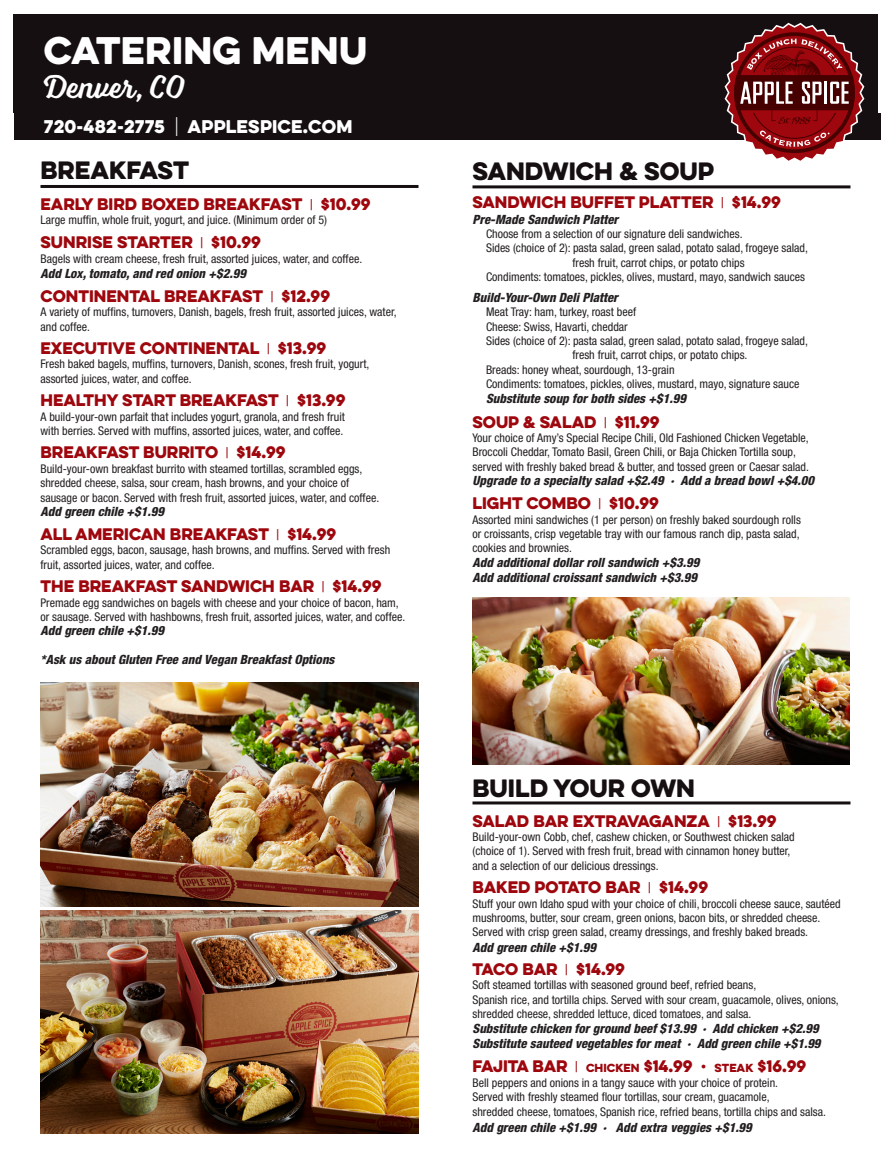
<style>
.page{position:relative;width:891px;height:1161px;background:#fff}
.page>*{position:absolute;margin:0;border:0;box-sizing:border-box;transform-origin:0 0}
.Section_Headers{font:34.5px "Eveleth Clean";letter-spacing:.01em;color:#fff}
.Section_Headers-2{font:33px "Voltage";color:#fff}
.Sandwiches___Wraps{font:22.5px "Eveleth Clean";color:#160f11}
.t1{font:16.5px "Eveleth Clean";letter-spacing:.01em;color:#fff}
.t2{font:15px "Eveleth Clean";color:#9d070d}
.Sides-AddOns{font:italic 800 condensed 12.75px "Helvetica Neue LT Std";color:#231f20}
.Copy{font:italic 800 condensed 12.75px "Helvetica Neue LT Std";color:#231f20}
.Copy-2{font:condensed 12px/14.4px "Helvetica Neue LT Std";color:#231f20}
.s1{font-weight:100}
.s2{font-family:"Helvetica Neue LT Std";font-stretch:condensed}
.s3{font-size:10.5px}
</style>
<div class="page">
<hr style="left:40px;top:185px;width:378px;height:3px;background:#160f11">
<hr style="left:472px;top:185px;width:378px;height:3px;background:#160f11">
<hr style="left:472px;top:801px;width:378px;height:3px;background:#160f11">
<div style="left:14px;top:14px;width:864px;height:98px;background:#160f11"></div>
<div style="left:14px;top:114px;width:866px;height:26px;background:#160f11"></div>
<svg style="left:725px;top:23px;width:139px;height:138px"></svg>
<img style="left:40px;top:682px;width:378px;height:224px">
<img style="left:40px;top:910px;width:378px;height:224px">
<img style="left:472px;top:598px;width:378px;height:166px">
<p class="Section_Headers" style="left:44px;top:24px;width:325px">CATERING MENU</p>
<p class="Section_Headers-2" style="left:44px;top:68px;width:143px">Denver, CO</p>
<p class="t1" style="left:44px;top:113px;width:310px">720-482-2775 <span class="s1">|</span> APPLESPICE.COM</p>
<p class="Sandwiches___Wraps" style="left:40px;top:152px;width:150px">BREAKFAST</p>
<p class="t2" style="left:40px;top:193px;width:332px">EARLY BIRD BOXED BREAKFAST <span class="s2">|</span> $10.99</p>
<p class="Copy-2" style="left:40px;top:213px;width:288px">Large muffin, whole fruit, yogurt, and juice. (Minimum order of 5)</p>
<p class="t2" style="left:40px;top:230px;width:222px">SUNRISE STARTER <span class="s2">|</span> $10.99</p>
<p class="Copy-2" style="left:40px;top:252px;width:323px">Bagels with cream cheese, fresh fruit, assorted juices, water, and coffee.</p>
<p class="Copy" style="left:40px;top:266px;width:207px">Add Lox, tomato, and red onion +$2.99</p>
<p class="t2" style="left:40px;top:284px;width:291px">CONTINENTAL BREAKFAST <span class="s2">|</span> $12.99</p>
<p class="Copy-2" style="left:40px;top:305px;width:358px">A variety of muffins, turnovers, Danish, bagels, fresh fruit, assorted juices, water, and coffee.</p>
<p class="t2" style="left:40px;top:337px;width:287px">EXECUTIVE CONTINENTAL <span class="s2">|</span> $13.99</p>
<p class="Copy-2" style="left:40px;top:357px;width:330px">Fresh baked bagels, muffins, turnovers, Danish, scones, fresh fruit, yogurt, assorted juices, water, and coffee.</p>
<p class="t2" style="left:40px;top:389px;width:306px">HEALTHY START BREAKFAST <span class="s2">|</span> $13.99</p>
<p class="Copy-2" style="left:40px;top:409px;width:306px">A build-your-own parfait that includes yogurt, granola, and fresh fruit with berries. Served with muffins, assorted juices, water, and coffee.</p>
<p class="t2" style="left:40px;top:441px;width:247px">BREAKFAST BURRITO <span class="s2">|</span> $14.99</p>
<p class="Copy-2" style="left:40px;top:461px;width:340px">Build-your-own breakfast burrito with steamed tortillas, scrambled eggs, shredded cheese, salsa, sour cream, hash browns, and your choice of sausage or bacon. Served with fresh fruit, assorted juices, water, and coffee.</p>
<p class="Sides-AddOns" style="left:40px;top:504px;width:125px">Add green chile +$1.99</p>
<p class="t2" style="left:40px;top:523px;width:297px">ALL AMERICAN BREAKFAST <span class="s2">|</span> $14.99</p>
<p class="Copy-2" style="left:40px;top:543px;width:351px">Scrambled eggs, bacon, sausage, hash browns, and muffins. Served with fresh fruit, assorted juices, water, and coffee.</p>
<p class="t2" style="left:40px;top:575px;width:343px">THE BREAKFAST SANDWICH BAR <span class="s2">|</span> $14.99</p>
<p class="Copy-2" style="left:40px;top:595px;width:366px">Premade egg sandwiches on bagels with cheese and your choice of bacon, ham, or sausage. Served with hashbowns, fresh fruit, assorted juices, water, and coffee.</p>
<p class="Sides-AddOns" style="left:40px;top:623px;width:125px">Add green chile +$1.99</p>
<p class="Sides-AddOns" style="left:40px;top:651px;width:296px">*Ask us about Gluten Free and Vegan Breakfast Options</p>
<p class="Sandwiches___Wraps" style="left:472px;top:154px;width:243px">SANDWICH &amp; SOUP</p>
<p class="t2" style="left:472px;top:191px;width:310px">SANDWICH BUFFET PLATTER <span class="s2">|</span> $14.99</p>
<p class="Sides-AddOns" style="left:472px;top:211px;width:147px">Pre-Made Sandwich Platter</p>
<p class="Copy-2" style="left:486px;top:226px;width:258px">Choose from a selection of our signature deli sandwiches.</p>
<p class="Copy-2" style="left:486px;top:241px;width:324px">Sides (choice of 2): pasta salad, green salad, potato salad, frogeye salad,</p>
<p class="Copy-2" style="left:572px;top:255px;width:174px">fresh fruit, carrot chips, or potato chips</p>
<p class="Copy-2" style="left:486px;top:270px;width:321px">Condiments: tomatoes, pickles, olives, mustard, mayo, sandwich sauces</p>
<p class="Sides-AddOns" style="left:472px;top:289px;width:147px">Build-Your-Own Deli Platter</p>
<p class="Copy-2" style="left:486px;top:305px;width:152px">Meat Tray: ham, turkey, roast beef</p>
<p class="Copy-2" style="left:486px;top:319px;width:143px">Cheese: Swiss, Havarti, cheddar</p>
<p class="Copy-2" style="left:486px;top:334px;width:324px">Sides (choice of 2): pasta salad, green salad, potato salad, frogeye salad,</p>
<p class="Copy-2" style="left:572px;top:348px;width:177px">fresh fruit, carrot chips, or potato chips.</p>
<p class="Copy-2" style="left:486px;top:362px;width:190px">Breads: honey wheat, sourdough, 13-grain</p>
<p class="Copy-2" style="left:486px;top:377px;width:315px">Condiments: tomatoes, pickles, olives, mustard, mayo, signature sauce</p>
<p class="Sides-AddOns" style="left:486px;top:390px;width:202px">Substitute soup for both sides +$1.99</p>
<p class="t2" style="left:472px;top:410px;width:189px">SOUP &amp; SALAD <span class="s2">|</span> $11.99</p>
<p class="Copy-2" style="left:472px;top:430px;width:338px">Your choice of Amy’s Special Recipe Chili, Old Fashioned Chicken Vegetable,<br>Broccoli Cheddar, Tomato Basil, Green Chili, or Baja Chicken Tortilla soup, served with freshly baked bread &amp; butter, and tossed green or Caesar salad.</p>
<p class="Sides-AddOns" style="left:472px;top:473px;width:343px">Upgrade to a specialty salad +$2.49 · Add a bread bowl +$4.00</p>
<p class="t2" style="left:472px;top:492px;width:188px">LIGHT COMBO <span class="s2">|</span> $10.99</p>
<p class="Copy-2" style="left:472px;top:512px;width:330px;text-align:justify">Assorted mini sandwiches (1 per person) on freshly baked sourdough rolls or croissants, crisp vegetable tray with our famous ranch dip, pasta salad, cookies and brownies.</p>
<p class="Sides-AddOns" style="left:472px;top:554px;width:228px">Add additional dollar roll sandwich +$3.99</p>
<p class="Sides-AddOns" style="left:472px;top:570px;width:226px">Add additional croissant sandwich +$3.99</p>
<p class="Sandwiches___Wraps" style="left:472px;top:770px;width:224px">BUILD YOUR OWN</p>
<p class="t2" style="left:472px;top:809px;width:306px">SALAD BAR EXTRAVAGANZA <span class="s2">|</span> $13.99</p>
<p class="Copy-2" style="left:472px;top:829px;width:324px">Build-your-own Cobb, chef, cashew chicken, or Southwest chicken salad (choice of 1). Served with fresh fruit, bread with cinnamon honey butter, and a selection of our delicious dressings.</p>
<p class="t2" style="left:472px;top:876px;width:237px">BAKED POTATO BAR <span class="s2">|</span> $14.99</p>
<p class="Copy-2" style="left:472px;top:896px;width:370px">Stuff your own Idaho spud with your choice of chili, broccoli cheese sauce, sautéed mushrooms, butter, sour cream, green onions, bacon bits, or shredded cheese.<br>Served with crisp green salad, creamy dressings, and freshly baked breads.</p>
<p class="Copy" style="left:472px;top:939px;width:125px">Add green chile +$1.99</p>
<p class="t2" style="left:472px;top:958px;width:154px">TACO BAR <span class="s2">|</span> $14.99</p>
<p class="Copy-2" style="left:472px;top:978px;width:368px">Soft steamed tortillas with seasoned ground beef, refried beans,<br>Spanish rice, and tortilla chips. Served with sour cream, guacamole, olives, onions, shredded cheese, shredded lettuce, diced tomatoes, and salsa.</p>
<p class="Sides-AddOns" style="left:472px;top:1020px;width:348px">Substitute chicken for ground beef $13.99 · Add chicken +$2.99</p>
<p class="Sides-AddOns" style="left:472px;top:1035px;width:350px">Substitute sauteed vegetables for meat · Add green chile +$1.99</p>
<p class="t2" style="left:472px;top:1055px;width:335px">FAJITA BAR <span class="s2">|</span> <span class="s3">CHICKEN</span> $14.99 · <span class="s3">STEAK</span> $16.99</p>
<p class="Copy-2" style="left:472px;top:1075px;width:355px">Bell peppers and onions in a tangy sauce with your choice of protein.<br>Served with freshly steamed flour tortillas, sour cream, guacamole,<br>shredded cheese, tomatoes, Spanish rice, refried beans, tortilla chips and salsa.</p>
<p class="Sides-AddOns" style="left:472px;top:1120px;width:281px">Add green chile +$1.99 · Add extra veggies +$1.99</p>
</div>
